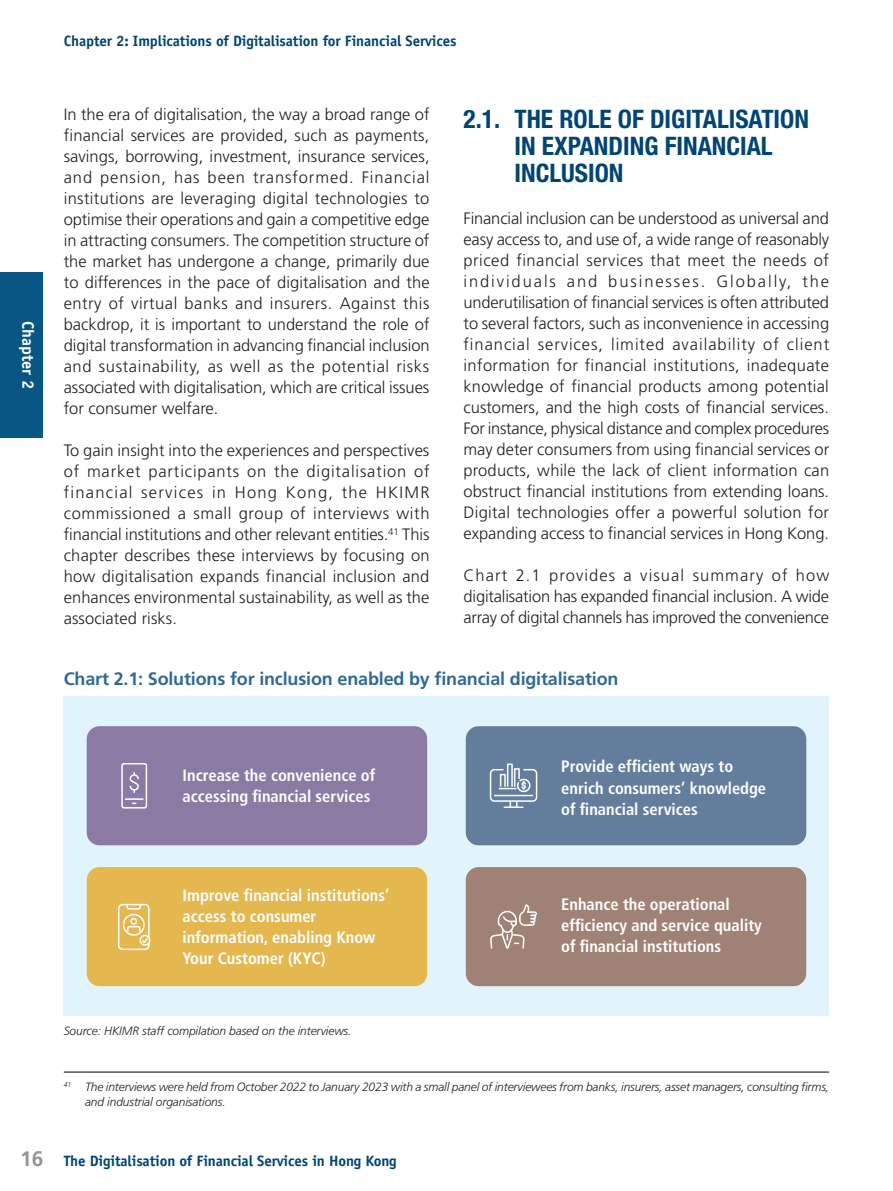
<style>
.page{position:relative;width:893px;height:1191px;background:#fff}
.page>*{position:absolute;margin:0;border:0;box-sizing:border-box;transform-origin:0 0}
.t1{font:700 condensed 25.5px/27px "Helvetica Neue LT Std";color:#004573}
.t2{font:700 18px "Frutiger LT Std";letter-spacing:-.01em;color:#326a96}
.t3{font:300 16.5px/21px "Frutiger LT Std";color:#231f20;text-align:justify}
.t4{font:700 condensed 16.5px/21px "Frutiger LT Std";color:#fff}
.t5{font:700 16.5px "Officina Sans Std";color:#fff}
.t6{font:700 15px "Officina Sans Std";letter-spacing:-.01em;color:#004573}
.t7{font:italic 300 12px/15px "Frutiger LT Std";letter-spacing:-.01em;color:#231f20}
.s1{font-family:"Frutiger LT Std";font-size:21px;color:#939598}
</style>
<div class="page">
<svg style="left:64px;top:1071px;width:21px;height:1px"></svg>
<hr style="left:85px;top:1071px;width:744px;height:1px;background:#000">
<div style="left:64px;top:696px;width:765px;height:319px;background:#e1f4fc"></div>
<div style="left:466px;top:726px;width:340px;height:119px;background:#627e9c;border-radius:13px"></div>
<div style="left:87px;top:726px;width:340px;height:119px;background:#8a7aa4;border-radius:13px"></div>
<div style="left:466px;top:867px;width:340px;height:119px;background:#a08176;border-radius:13px"></div>
<div style="left:87px;top:867px;width:340px;height:119px;background:#e5b74f;border-radius:13px"></div>
<div style="left:121px;top:763px;width:26px;height:45px;border:2px solid #fff;border-radius:2px"></div>
<svg style="left:125px;top:798px;width:18px;height:6px"></svg>
<svg style="left:129px;top:772px;width:10px;height:20px"></svg>
<svg style="left:504px;top:802px;width:19px;height:6px"></svg>
<div style="left:490px;top:769px;width:47px;height:33px;border:2px solid #fff;border-radius:4px"></div>
<hr style="left:494px;top:794px;width:39px;height:2px;background:#fff">
<svg style="left:499px;top:767px;width:33px;height:26px"></svg>
<div style="left:507px;top:763px;width:6px;height:24px;border:2px solid #fff"></div>
<div style="left:500px;top:774px;width:6px;height:13px;border:2px solid #fff"></div>
<svg style="left:490px;top:904px;width:47px;height:45px"></svg>
<div style="left:123px;top:913px;width:22px;height:22px;border:2px solid #fff;border-radius:50%"></div>
<div style="left:130px;top:917px;width:7px;height:7px;border:2px solid #fff;border-radius:50%"></div>
<div style="left:118px;top:903px;width:32px;height:47px;border:2px solid #fff;border-radius:4px"></div>
<div style="left:140px;top:934px;width:10px;height:11px;border:2px solid #fff;border-radius:50%"></div>
<svg style="left:126px;top:925px;width:23px;height:20px"></svg>
<svg style="left:126px;top:903px;width:16px;height:7px"></svg>
<div style="left:0;top:272px;width:43px;height:166px;background:#085683"></div>
<p class="t5" style="left:39px;top:321px;width:70px;rotate:90deg">Chapter 2</p>
<p class="t6" style="left:64px;top:32px;width:394px">Chapter 2: Implications of Digitalisation for Financial Services</p>
<p class="t3" style="left:64px;top:104px;width:367px">In the era of digitalisation, the way a broad range of financial services are provided, such as payments, savings, borrowing, investment, insurance services, and pension, has been transformed. Financial institutions are leveraging digital technologies to optimise their operations and gain a competitive edge in attracting consumers. The competition structure of the market has undergone a change, primarily due to differences in the pace of digitalisation and the entry of virtual banks and insurers. Against this backdrop, it is important to understand the role of digital transformation in advancing financial inclusion and sustainability, as well as the potential risks associated with digitalisation, which are critical issues for consumer welfare.</p>
<p class="t3" style="left:64px;top:440px;width:367px">To gain insight into the experiences and perspectives of market participants on the digitalisation of financial services in Hong Kong, the HKIMR commissioned a small group of interviews with financial institutions and other relevant entities.<sup>41</sup> This chapter describes these interviews by focusing on how digitalisation expands financial inclusion and enhances environmental sustainability, as well as the associated risks.</p>
<h1 class="t1" style="left:514px;top:105px;width:296px;text-indent:-51px">2.1. THE ROLE OF DIGITALISATION<br>IN EXPANDING FINANCIAL<br>INCLUSION</h1>
<p class="t3" style="left:463px;top:208px;width:367px">Financial inclusion can be understood as universal and easy access to, and use of, a wide range of reasonably priced financial services that meet the needs of individuals and businesses. Globally, the underutilisation of financial services is often attributed to several factors, such as inconvenience in accessing financial services, limited availability of client information for financial institutions, inadequate knowledge of financial products among potential customers, and the high costs of financial services.<br>For instance, physical distance and complex procedures may deter consumers from using financial services or products, while the lack of client information can obstruct financial institutions from extending loans.<br>Digital technologies offer a powerful solution for expanding access to financial services in Hong Kong.</p>
<p class="t3" style="left:463px;top:565px;width:367px">Chart 2.1 provides a visual summary of how digitalisation has expanded financial inclusion. A wide array of digital channels has improved the convenience</p>
<p class="t2" style="left:64px;top:668px;width:556px">Chart 2.1: Solutions for inclusion enabled by financial digitalisation</p>
<p class="t4" style="left:183px;top:764px;width:194px">Increase the convenience of accessing financial services</p>
<p class="t4" style="left:561px;top:756px;width:206px">Provide efficient ways to enrich consumers’ knowledge of financial services</p>
<p class="t4" style="left:183px;top:884px;width:208px">Improve financial institutions’ access to consumer information, enabling Know<br>Your Customer (KYC)</p>
<p class="t4" style="left:561px;top:894px;width:202px">Enhance the operational efficiency and service quality of financial institutions</p>
<p class="t7" style="left:64px;top:1023px;width:289px">Source: HKIMR staff compilation based on the interviews.</p>
<p class="t7" style="left:85px;top:1079px;width:746px;text-indent:-21px"><sup>41</sup> The interviews were held from October 2022 to January 2023 with a small panel of interviewees from banks, insurers, asset managers, consulting firms, and industrial organisations.</p>
<p class="t6" style="left:20px;top:1151px;width:378px"><span class="s1">16</span> The Digitalisation of Financial Services in Hong Kong</p>
</div>
